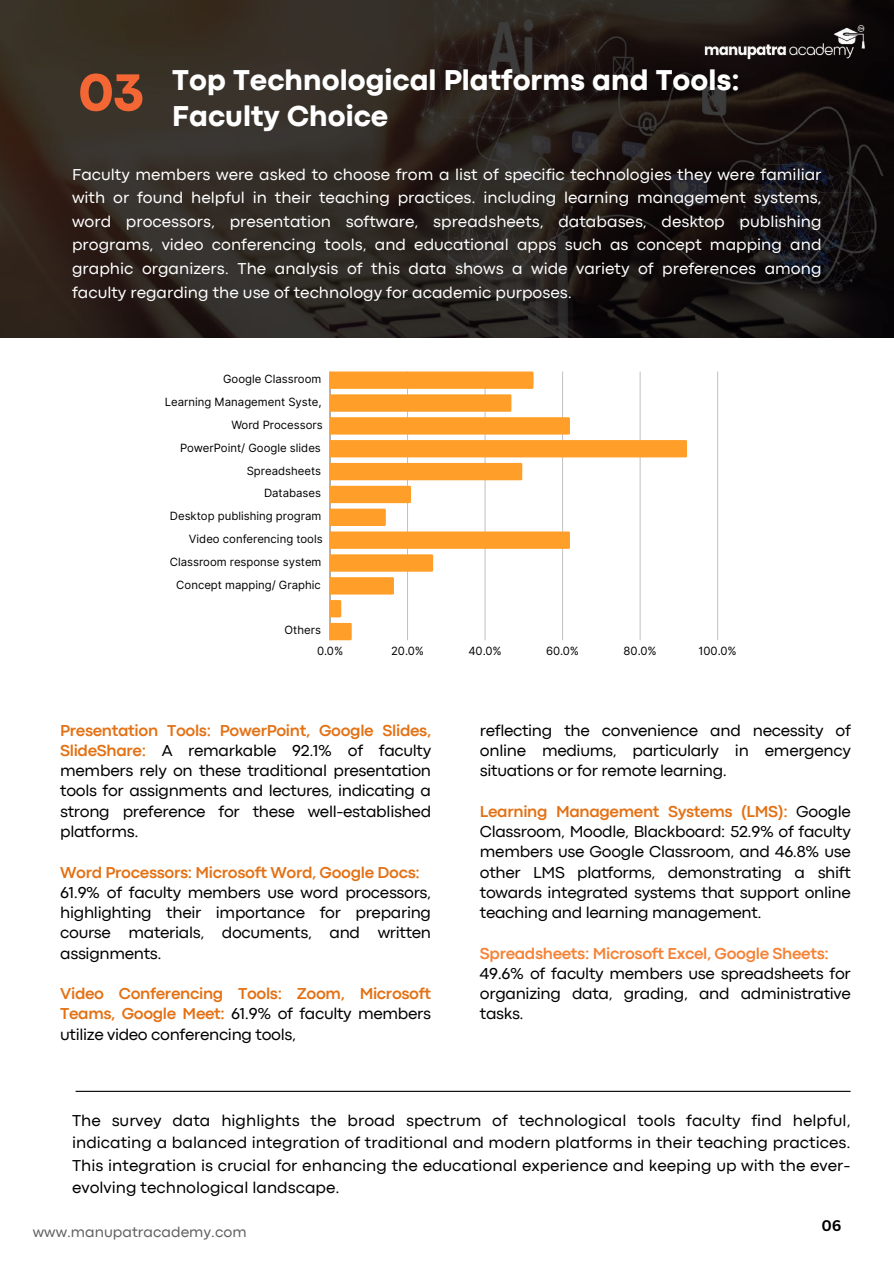
<style>
.page{position:relative;width:894px;height:1264px;background:#fff}
.page>*{position:absolute;margin:0;border:0;box-sizing:border-box;transform-origin:0 0}
.t1{font:800 54.3px "Codec Pro";color:#f46734}
.t2{font:800 30px/36px "Codec Pro";color:#fff}
.t3{font:16.5px/20.2px "Codec Pro";letter-spacing:-.02em;color:#000;text-align:justify}
.t4{font:16.5px/23.7px "Codec Pro";color:#fff;text-align:justify}
.t5{font:700 16.5px/20.2px "Codec Pro";letter-spacing:-.02em;color:#e37114;text-align:justify}
.t6{font:700 16.5px "Codec Pro";letter-spacing:-.02em;color:#f58235}
.t7{font:15px "Codec Pro";color:#606060}
.t8{font:700 15px "Canva Sans";color:#000}
.t9{font:11.4px/22.8px "Inter";color:#000;text-align:right}
.s1{font-weight:700;color:#e37114}
.s2{font-weight:400;color:#000}
</style>
<div class="page">
<hr style="left:329px;top:371px;width:1px;height:269px;background:#b6b6b6">
<hr style="left:407px;top:371px;width:1px;height:269px;background:#c2c2c2">
<hr style="left:484px;top:371px;width:1px;height:269px;background:#e4e4e4">
<hr style="left:562px;top:371px;width:1px;height:269px;background:#c6c6c6">
<hr style="left:639px;top:371px;width:1px;height:269px;background:#e8e8e8">
<hr style="left:717px;top:371px;width:1px;height:269px;background:#cacaca">
<svg style="left:330px;top:371px;width:239px;height:63px"></svg>
<div style="left:330px;top:440px;width:356px;height:17px;background:#ff9f29"></div>
<div style="left:330px;top:463px;width:192px;height:17px;background:#ff9f29"></div>
<svg style="left:330px;top:486px;width:239px;height:85px"></svg>
<svg style="left:330px;top:577px;width:64px;height:17px"></svg>
<svg style="left:330px;top:600px;width:11px;height:17px"></svg>
<svg style="left:330px;top:623px;width:21px;height:17px"></svg>
<svg style="left:0;top:0;width:893px;height:338px;background:#28211d"></svg>
<hr style="left:76px;top:1090px;width:774px;height:1px;background:#000">
<img style="left:702px;top:25px;width:163px;height:35px">
<h2 class="t2" style="left:79px;top:65px;width:662px;text-indent:93px">Top Technological Platforms and Tools:<br><sup>0</sup> Faculty Choice</h2>
<h1 class="t1" style="left:113px;top:73px;width:32px">3</h1>
<p class="t4" style="left:72px;top:163px;width:750px">Faculty members were asked to choose from a list of specific technologies they were familiar with or found helpful in their teaching practices. including learning management systems, word processors, presentation software, spreadsheets, databases, desktop publishing programs, video conferencing tools, and educational apps such as concept mapping and graphic organizers. The analysis of this data shows a wide variety of preferences among faculty regarding the use of technology for academic purposes.</p>
<p class="t9" style="left:165px;top:367px;width:160px">Google Classroom<br>Learning Management Syste,<br>Word Processors<br>PowerPoint/ Google slides<br>Spreadsheets<br>Databases<br>Desktop publishing program<br>Video conferencing tools<br>Classroom response system<br>Concept mapping/ Graphic</p>
<p class="t9" style="left:284px;top:619px;width:38px">Others</p>
<p class="t9" style="left:317px;top:639px;width:28px">0.0%</p>
<p class="t9" style="left:391px;top:639px;width:34px">20.0%</p>
<p class="t9" style="left:468px;top:639px;width:35px">40.0%</p>
<p class="t9" style="left:546px;top:639px;width:35px">60.0%</p>
<p class="t9" style="left:623px;top:639px;width:35px">80.0%</p>
<p class="t9" style="left:698px;top:639px;width:40px">100.0%</p>
<p class="t3" style="left:60px;top:721px;width:372px"><span class="s1">Presentation Tools: PowerPoint, Google Slides, SlideShare:</span> A remarkable 92.1% of faculty members rely on these traditional presentation tools for assignments and lectures, indicating a strong preference for these well-established platforms.</p>
<p class="t5" style="left:60px;top:863px;width:361px">Word Processors: Microsoft Word, Google Docs:</p>
<p class="t3" style="left:60px;top:883px;width:372px">61.9% of faculty members use word processors, highlighting their importance for preparing course materials, documents, and written assignments.</p>
<p class="t5" style="left:60px;top:984px;width:372px">Video Conferencing Tools: Zoom, Microsoft Teams, Google Meet: <span class="s2">61.9% of faculty members utilize video conferencing tools,</span></p>
<p class="t3" style="left:480px;top:721px;width:372px">reflecting the convenience and necessity of online mediums, particularly in emergency situations or for remote learning.</p>
<p class="t3" style="left:480px;top:802px;width:372px"><span class="s1">Learning Management Systems (LMS):</span> Google Classroom, Moodle, Blackboard: 52.9% of faculty members use Google Classroom, and 46.8% use other LMS platforms, demonstrating a shift towards integrated systems that support online teaching and learning management.</p>
<p class="t6" style="left:480px;top:947px;width:350px">Spreadsheets: Microsoft Excel, Google Sheets:</p>
<p class="t3" style="left:480px;top:964px;width:372px">49.6% of faculty members use spreadsheets for organizing data, grading, and administrative tasks.</p>
<p class="t3" style="left:72px;top:1110px;width:779px;line-height:22.5px">The survey data highlights the broad spectrum of technological tools faculty find helpful, indicating a balanced integration of traditional and modern platforms in their teaching practices.<br>This integration is crucial for enhancing the educational experience and keeping up with the ever&shy;evolving technological landscape.</p>
<p class="t8" style="left:821px;top:1214px;width:22px">06</p>
<p class="t7" style="left:33px;top:1226px;width:215px">www.manupatracademy.com</p>
</div>
